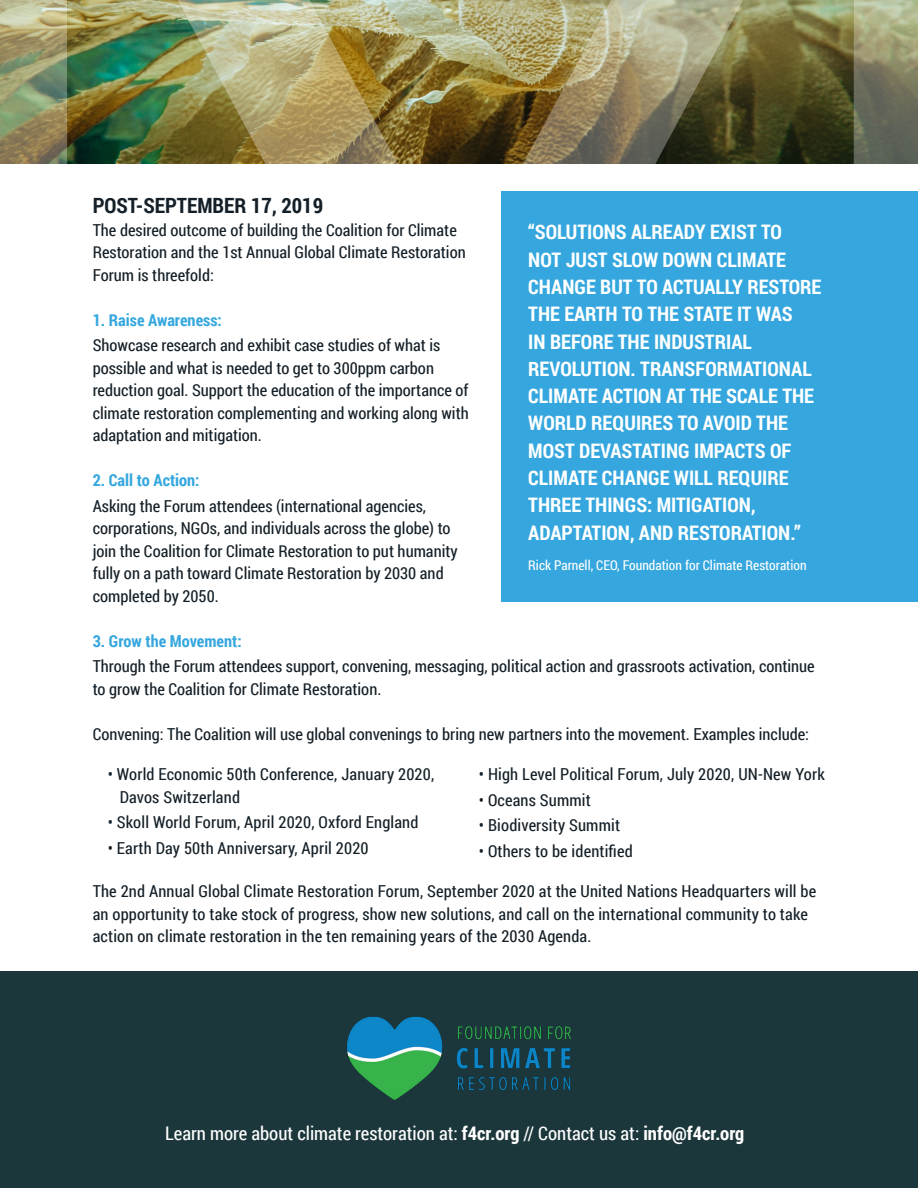
<style>
.page{position:relative;width:918px;height:1188px;background:#fff}
.page>*{position:absolute;margin:0;border:0;box-sizing:border-box;transform-origin:0 0}
.t1{font:700 21px "Roboto Condensed";color:#141f27}
.t2{font:700 20.1px/27.3px "Roboto Condensed";color:#fff}
.t3{font:18.75px "Roboto Condensed";color:#fff}
.t4{font:16.5px/22.5px "Roboto Condensed";color:#141f27}
.t5{font:700 16.5px "Roboto Condensed";color:#35a7de}
.t6{font:13.5px "Roboto Condensed";color:#fff}
.s1{font-weight:700}
</style>
<div class="page">
<img style="left:0;top:0;width:918px;height:163px">
<div style="left:0;top:971px;width:918px;height:217px;background:#1c373b"></div>
<img style="left:347px;top:1016px;width:224px;height:84px">
<div style="left:501px;top:191px;width:417px;height:411px;background:#35a7de"></div>
<p class="t1" style="left:93px;top:191px;width:232px">POST-SEPTEMBER 17, 2019</p>
<p class="t4" style="left:93px;top:218px;width:375px">The desired outcome of building the Coalition for Climate<br>Restoration and the 1st Annual Global Climate Restoration<br>Forum is threefold:</p>
<p class="t5" style="left:93px;top:308px;width:131px">1. Raise Awareness:</p>
<p class="t4" style="left:93px;top:334px;width:378px">Showcase research and exhibit case studies of what is possible and what is needed to get to 300ppm carbon reduction goal. Support the education of the importance of climate restoration complementing and working along with adaptation and mitigation.</p>
<p class="t5" style="left:93px;top:469px;width:108px">2. Call to Action:</p>
<p class="t4" style="left:93px;top:494px;width:366px">Asking the Forum attendees (international agencies, corporations, NGOs, and individuals across the globe) to join the Coalition for Climate Restoration to put humanity fully on a path toward Climate Restoration by 2030 and completed by 2050.</p>
<p class="t5" style="left:93px;top:629px;width:151px">3. Grow the Movement:</p>
<p class="t4" style="left:93px;top:655px;width:724px">Through the Forum attendees support, convening, messaging, political action and grassroots activation, continue to grow the Coalition for Climate Restoration.</p>
<p class="t4" style="left:93px;top:722px;width:718px">Convening: The Coalition will use global convenings to bring new partners into the movement. Examples include:</p>
<p class="t2" style="left:528px;top:218px;width:295px">“SOLUTIONS ALREADY EXIST TO<br>NOT JUST SLOW DOWN CLIMATE<br>CHANGE BUT TO ACTUALLY RESTORE<br>THE EARTH TO THE STATE IT WAS<br>IN BEFORE THE INDUSTRIAL<br>REVOLUTION. TRANSFORMATIONAL<br>CLIMATE ACTION AT THE SCALE THE<br>WORLD REQUIRES TO AVOID THE<br>MOST DEVASTATING IMPACTS OF<br>CLIMATE CHANGE WILL REQUIRE<br>THREE THINGS: MITIGATION,<br>ADAPTATION, AND RESTORATION.”</p>
<p class="t6" style="left:528px;top:555px;width:280px">Rick Parnell, CEO, Foundation for Climate Restoration</p>
<p class="t4" style="left:120px;top:763px;width:316px;text-indent:-12px">• World Economic 50th Conference, January 2020,<br>Davos Switzerland</p>
<p class="t4" style="left:108px;top:811px;width:312px">• Skoll World Forum, April 2020, Oxford England</p>
<p class="t4" style="left:108px;top:836px;width:262px">• Earth Day 50th Anniversary, April 2020</p>
<p class="t4" style="left:479px;top:763px;width:347px">• High Level Political Forum, July 2020, UN-New York</p>
<p class="t4" style="left:479px;top:788px;width:113px">• Oceans Summit</p>
<p class="t4" style="left:479px;top:814px;width:143px">• Biodiversity Summit</p>
<p class="t4" style="left:479px;top:839px;width:155px">• Others to be identified</p>
<p class="t4" style="left:93px;top:880px;width:725px">The 2nd Annual Global Climate Restoration Forum, September 2020 at the United Nations Headquarters will be an opportunity to take stock of progress, show new solutions, and call on the international community to take action on climate restoration in the ten remaining years of the 2030 Agenda.</p>
<p class="t3" style="left:165px;top:1120px;width:581px">Learn more about climate restoration at: <span class="s1">f4cr.org</span> // Contact us at: <span class="s1">info@f4cr.org</span></p>
</div>
